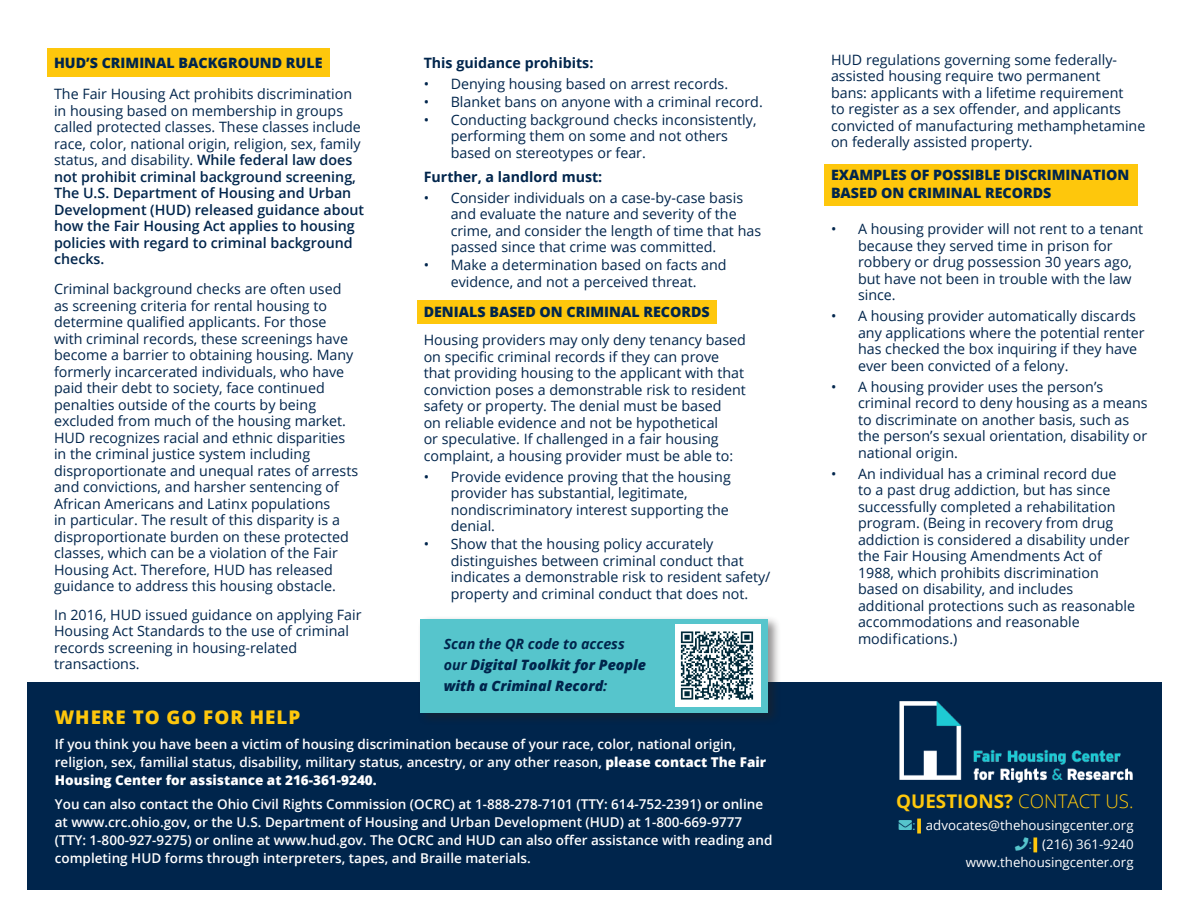
<style>
.page{position:relative;width:1189px;height:918px;background:#fff}
.page>*{position:absolute;margin:0;border:0;box-sizing:border-box;transform-origin:0 0}
.t1{font:700 18.75px "Open Sans";color:#fec70c}
.t2{font:800 18.75px "Open Sans";letter-spacing:.05em;color:#fec70c}
.t3{font:14.25px/16.5px "Open Sans";color:#00254c}
.t4{font:600 14.25px/16.5px "Open Sans";color:#00254c}
.t5{font:800 14.25px "Open Sans";color:#00254c}
.t6{font:italic 800 14.25px/21px "Open Sans";color:#00254c}
.t7{font:700 14.25px "Open Sans";color:#00254c}
.t8{font:600 13.5px/18px "Open Sans";color:#fff}
.t9{font:13.2px "Open Sans";color:#fff}
.s1{font-weight:400}
.s2{font-weight:700}
.s3{font-weight:800}
.s4{font-weight:300}
.s5{color:#56c5cc}
.s6{font-weight:800;color:#fec70c}
</style>
<div class="page">
<div style="left:27px;top:683px;width:1134px;height:207px;background:#00254c"></div>
<div style="left:47px;top:48px;width:283px;height:29px;background:#fec70c"></div>
<div style="left:417px;top:300px;width:299px;height:24px;background:#fec70c"></div>
<div style="left:824px;top:164px;width:313px;height:42px;background:#fec70c"></div>
<img style="left:899px;top:701px;width:233px;height:81px">
<div style="left:417px;top:616px;width:364px;height:110px;background:#231f20;opacity:.5"></div>
<div style="left:420px;top:619px;width:348px;height:94px;background:#56c5cc"></div>
<img style="left:675px;top:625px;width:85px;height:82px">
<p class="t5" style="left:54px;top:52px;width:270px">HUD’S CRIMINAL BACKGROUND RULE</p>
<p class="t4" style="left:54px;top:86px;width:311px"><span class="s1">The Fair Housing Act prohibits discrimination in housing based on membership in groups called protected classes. These classes include race, color, national origin, religion, sex, family status, and disability.</span> While federal law does not prohibit criminal background screening, The U.S. Department of Housing and Urban Development (HUD) released guidance about how the Fair Housing Act applies to housing policies with regard to criminal background checks.</p>
<p class="t3" style="left:54px;top:280px;width:305px">Criminal background checks are often used as screening criteria for rental housing to determine qualified applicants. For those with criminal records, these screenings have become a barrier to obtaining housing. Many formerly incarcerated individuals, who have paid their debt to society, face continued penalties outside of the courts by being excluded from much of the housing market.<br>HUD recognizes racial and ethnic disparities in the criminal justice system including disproportionate and unequal rates of arrests and convictions, and harsher sentencing of African Americans and Latinx populations<br>in particular. The result of this disparity is a disproportionate burden on these protected classes, which can be a violation of the Fair Housing Act. Therefore, HUD has released guidance to address this housing obstacle.</p>
<p class="t3" style="left:54px;top:606px;width:309px">In 2016, HUD issued guidance on applying Fair<br>Housing Act Standards to the use of criminal</p>
<p class="t3" style="left:54px;top:639px;width:245px">records screening in housing-related transactions.</p>
<p class="t2" style="left:55px;top:703px;width:247px">WHERE TO GO FOR HELP</p>
<p class="t7" style="left:423px;top:52px;width:171px">This guidance prohibits:</p>
<p class="t3" style="left:423px;top:75px;width:306px">• Denying housing based on arrest records.</p>
<p class="t3" style="left:423px;top:93px;width:340px">• Blanket bans on anyone with a criminal record.</p>
<p class="t3" style="left:450px;top:111px;width:307px;text-indent:-27px">• Conducting background checks inconsistently, performing them on some and not others based on stereotypes or fear.</p>
<p class="t7" style="left:423px;top:166px;width:180px">Further, a landlord must:</p>
<p class="t3" style="left:450px;top:189px;width:312px;text-indent:-27px">• Consider individuals on a case-by-case basis and evaluate the nature and severity of the crime, and consider the length of time that has passed since that crime was committed.</p>
<p class="t3" style="left:423px;top:256px;width:304px;text-align:center">• Make a determination based on facts and evidence, and not a perceived threat.</p>
<p class="t5" style="left:423px;top:301px;width:288px">DENIALS BASED ON CRIMINAL RECORDS</p>
<p class="t3" style="left:423px;top:331px;width:324px">Housing providers may only deny tenancy based on specific criminal records if they can prove that providing housing to the applicant with that conviction poses a demonstrable risk to resident safety or property. The denial must be based<br>on reliable evidence and not be hypothetical<br>or speculative. If challenged in a fair housing complaint, a housing provider must be able to:</p>
<p class="t3" style="left:450px;top:468px;width:281px;text-indent:-27px">• Provide evidence proving that the housing provider has substantial, legitimate, nondiscriminatory interest supporting the denial.</p>
<p class="t3" style="left:450px;top:535px;width:321px;text-indent:-27px">• Show that the housing policy accurately distinguishes between criminal conduct that indicates a demonstrable risk to resident safety/ property and criminal conduct that does not.</p>
<p class="t6" style="left:444px;top:633px;width:204px"><span class="s2">Scan the QR code to access our</span> Digital Toolkit for People with a Criminal Record<span class="s2">:</span></p>
<p class="t3" style="left:831px;top:51px;width:316px">HUD regulations governing some federally&shy;assisted housing require two permanent<br>bans: applicants with a lifetime requirement<br>to register as a sex offender, and applicants convicted of manufacturing methamphetamine on federally assisted property.</p>
<p class="t5" style="left:831px;top:164px;width:300px">EXAMPLES OF POSSIBLE DISCRIMINATION</p>
<p class="t5" style="left:831px;top:182px;width:222px">BASED ON CRIMINAL RECORDS</p>
<p class="t3" style="left:858px;top:221px;width:287px;text-indent:-27px">• A housing provider will not rent to a tenant because they served time in prison for robbery or drug possession 30 years ago, but have not been in trouble with the law since.</p>
<p class="t3" style="left:858px;top:308px;width:288px;text-indent:-27px">• A housing provider automatically discards any applications where the potential renter has checked the box inquiring if they have ever been convicted of a felony.</p>
<p class="t3" style="left:858px;top:378px;width:291px;text-indent:-27px">• A housing provider uses the person’s criminal record to deny housing as a means to discriminate on another basis, such as the person’s sexual orientation, disability or national origin.</p>
<p class="t3" style="left:858px;top:465px;width:279px;text-indent:-27px">• An individual has a criminal record due<br>to a past drug addiction, but has since successfully completed a rehabilitation program. (Being in recovery from drug addiction is considered a disability under the Fair Housing Amendments Act of 1988, which prohibits discrimination based on disability, and includes additional protections such as reasonable accommodations and reasonable modifications.)</p>
<p class="t8" style="left:55px;top:735px;width:713px">If you think you have been a victim of housing discrimination because of your race, color, national origin, religion, sex, familial status, disability, military status, ancestry, or any other reason, <span class="s3">please contact The Fair<br>Housing Center for assistance at 216-361-9240.</span></p>
<p class="t8" style="left:55px;top:795px;width:719px">You can also contact the Ohio Civil Rights Commission (OCRC) at 1-888-278-7101 (TTY: 614-752-2391) or online at www.crc.ohio.gov, or the U.S. Department of Housing and Urban Development (HUD) at 1-800-669-9777 (TTY: 1-800-927-9275) or online at www.hud.gov. The OCRC and HUD can also offer assistance with reading and completing HUD forms through interpreters, tapes, and Braille materials.</p>
<p class="t1" style="left:896px;top:788px;width:239px">QUESTIONS? <span class="s4">CONTACT US.</span></p>
<p class="t9" style="left:899px;top:816px;width:236px"><span class="s5">■❖●□</span> <span class="s6">|</span> advocates@thehousingcenter.org</p>
<p class="t9" style="left:1015px;top:835px;width:120px"><span class="s5">□■</span> <span class="s6">|</span> (216) 361-9240</p>
<p class="t9" style="left:965px;top:854px;width:169px">www.thehousingcenter.org</p>
</div>
